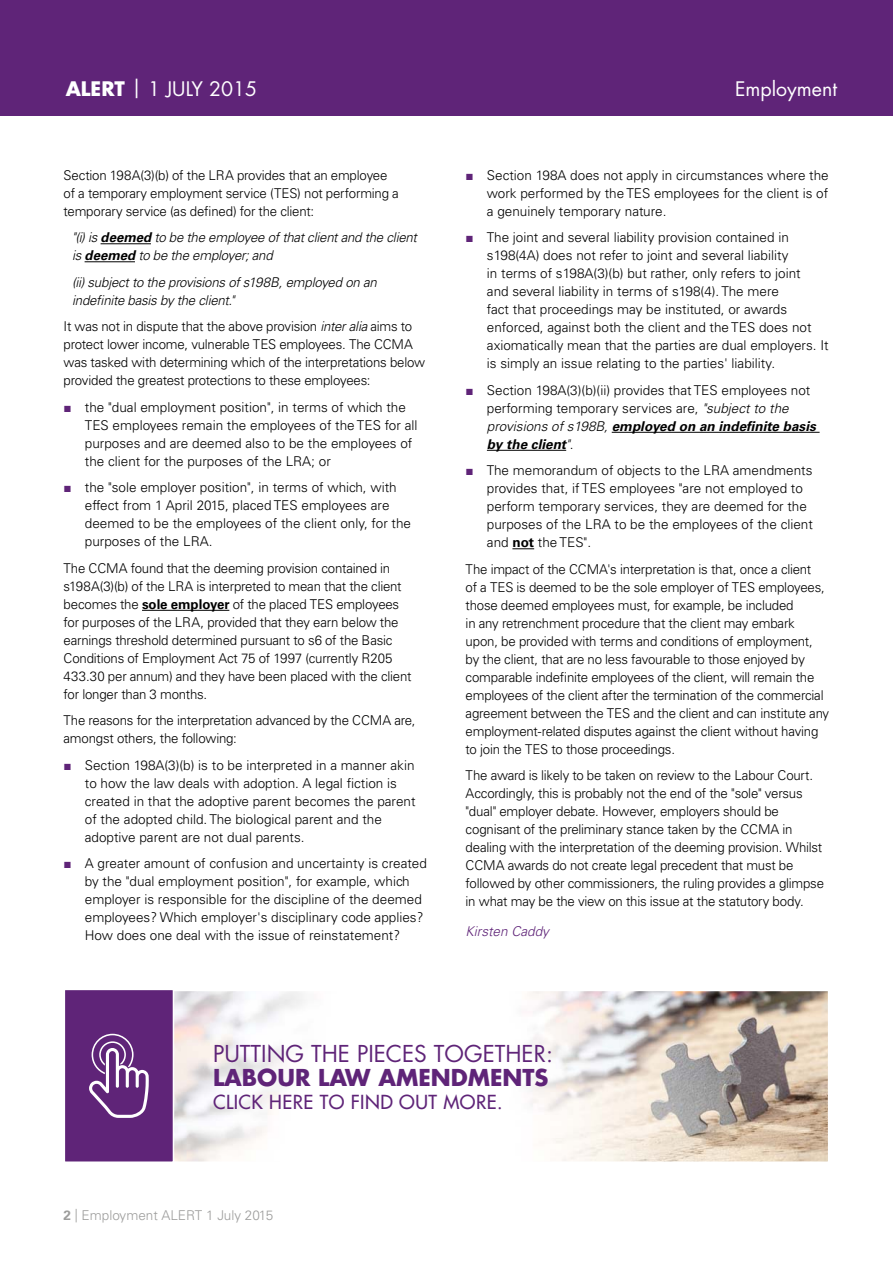
<style>
.page{position:relative;width:893px;height:1263px;background:#fff}
.page>*{position:absolute;margin:0;border:0;box-sizing:border-box;transform-origin:0 0}
.t1{font:22.65px "Futura Std";color:#5f2478}
.t2{font:700 22.65px "Futura Std";color:#5f2478}
.t3{font:19.5px "Futura Std";color:#fff}
.t4{font:500 18.9px "Futura Std";letter-spacing:.025em;color:#5f2478}
.t5{font:300 13.5px/18px "Univers LT Std";letter-spacing:-.01em;color:#000}
.t6{font:italic 300 13.5px/18px "Univers LT Std";letter-spacing:-.02em;color:#000}
.t7{font:300 13.5px "Univers LT Std";color:#9d9d9c}
.t8{font:italic 300 13.5px "Univers LT Std";color:#5f2478}
.s1{font-weight:700}
.s2{font-style:italic}
.s3{font-family:"Times New Roman";font-weight:400;color:#5f2478}
.s4{font-weight:700;font-style:italic}
</style>
<div class="page">
<div style="left:0;top:0;width:892px;height:116px;background:#5f2478"></div>
<hr style="left:101px;top:243px;width:50px;height:1px;background:#000">
<hr style="left:85px;top:261px;width:50px;height:1px;background:#000">
<hr style="left:142px;top:610px;width:87px;height:1px;background:#000">
<hr style="left:611px;top:432px;width:208px;height:1px;background:#000">
<hr style="left:487px;top:450px;width:79px;height:1px;background:#000">
<svg style="left:512px;top:548px;width:22px;height:1px"></svg>
<img style="left:174px;top:993px;width:652px;height:167px">
<div style="left:130px;top:990px;width:699px;height:173px;border:2px solid #fff"></div>
<div style="left:64px;top:989px;width:109px;height:173px;background:#5f2478"></div>
<div style="left:64px;top:989px;width:110px;height:174px;border:2px solid #fff"></div>
<svg style="left:89px;top:1034px;width:60px;height:84px"></svg>
<h2 class="t3" style="left:66px;top:80px;width:193px"><span class="s1">ALERT</span> | 1 JULY 2015</h2>
<h2 class="t3" style="left:735px;top:80px;width:103px">Employment</h2>
<p class="t5" style="left:64px;top:167px;width:337px">Section 198A(3)(b) of the LRA provides that an employee of a temporary employment service (TES) not performing a temporary service (as defined) for the client:</p>
<p class="t6" style="left:72px;top:229px;width:346px">"(i) is <span class="s1">deemed</span> to be the employee of that client and the client is <span class="s1">deemed</span> to be the employer; and</p>
<p class="t6" style="left:72px;top:274px;width:306px">(ii) subject to the provisions of s198B, employed on an indefinite basis by the client."</p>
<p class="t5" style="left:64px;top:318px;width:363px">It was not in dispute that the above provision <span class="s2">inter alia</span> aims to protect lower income, vulnerable TES employees. The CCMA was tasked with determining which of the interpretations below provided the greatest protections to these employees:</p>
<p class="t5" style="left:85px;top:399px;width:334px;text-indent:-21px"><span class="s3">■</span> the "dual employment position", in terms of which the TES employees remain the employees of the TES for all purposes and are deemed also to be the employees of the client for the purposes of the LRA; or</p>
<p class="t5" style="left:85px;top:480px;width:328px;text-indent:-21px"><span class="s3">■</span> the "sole employer position", in terms of which, with effect from 1 April 2015, placed TES employees are deemed to be the employees of the client only, for the purposes of the LRA.</p>
<p class="t5" style="left:64px;top:560px;width:349px">The CCMA found that the deeming provision contained in s198A(3)(b) of the LRA is interpreted to mean that the client becomes the <span class="s1">sole employer</span> of the placed TES employees for purposes of the LRA, provided that they earn below the earnings threshold determined pursuant to s6 of the Basic Conditions of Employment Act 75 of 1997 (currently R205<br>433.30 per annum) and they have been placed with the client for longer than 3 months.</p>
<p class="t5" style="left:64px;top:713px;width:353px">The reasons for the interpretation advanced by the CCMA are, amongst others, the following:</p>
<p class="t5" style="left:85px;top:757px;width:332px;text-indent:-21px"><span class="s3">■</span> Section 198A(3)(b) is to be interpreted in a manner akin to how the law deals with adoption. A legal fiction is created in that the adoptive parent becomes the parent of the adopted child. The biological parent and the adoptive parent are not dual parents.</p>
<p class="t5" style="left:85px;top:856px;width:343px;text-indent:-21px"><span class="s3">■</span> A greater amount of confusion and uncertainty is created by the "dual employment position", for example, which employer is responsible for the discipline of the deemed employees? Which employer's disciplinary code applies?<br>How does one deal with the issue of reinstatement?</p>
<p class="t5" style="left:487px;top:167px;width:343px;text-align:justify;text-indent:-21px"><span class="s3">■</span> Section 198A does not apply in circumstances where the work performed by the TES employees for the client is of a genuinely temporary nature.</p>
<p class="t5" style="left:487px;top:229px;width:343px;text-indent:-21px"><span class="s3">■</span> The joint and several liability provision contained in s198(4A) does not refer to joint and several liability<br>in terms of s198A(3)(b) but rather, only refers to joint<br>and several liability in terms of s198(4). The mere<br>fact that proceedings may be instituted, or awards enforced, against both the client and the TES does not axiomatically mean that the parties are dual employers. It is simply an issue relating to the parties' liability.</p>
<p class="t5" style="left:487px;top:382px;width:330px;text-indent:-21px"><span class="s3">■</span> Section 198A(3)(b)(ii) provides that TES employees not performing temporary services are, <span class="s2">"subject to the provisions of s198B,</span> <span class="s4">employed on an indefinite basis by the client</span><span class="s2">"</span>.</p>
<p class="t5" style="left:487px;top:462px;width:327px;text-indent:-21px"><span class="s3">■</span> The memorandum of objects to the LRA amendments provides that, if TES employees "are not employed to perform temporary services, they are deemed for the purposes of the LRA to be the employees of the client and <span class="s1">not</span> the TES".</p>
<p class="t5" style="left:465px;top:561px;width:365px">The impact of the CCMA's interpretation is that, once a client<br>of a TES is deemed to be the sole employer of TES employees, those deemed employees must, for example, be included<br>in any retrenchment procedure that the client may embark upon, be provided with terms and conditions of employment, by the client, that are no less favourable to those enjoyed by comparable indefinite employees of the client, will remain the employees of the client after the termination of the commercial agreement between the TES and the client and can institute any employment-related disputes against the client without having to join the TES to those proceedings.</p>
<p class="t5" style="left:465px;top:768px;width:360px">The award is likely to be taken on review to the Labour Court.<br>Accordingly, this is probably not the end of the "sole" versus "dual" employer debate. However, employers should be cognisant of the preliminary stance taken by the CCMA in dealing with the interpretation of the deeming provision. Whilst CCMA awards do not create legal precedent that must be followed by other commissioners, the ruling provides a glimpse in what may be the view on this issue at the statutory body.</p>
<p class="t8" style="left:465px;top:925px;width:85px">Kirsten Caddy</p>
<h1 class="t1" style="left:213px;top:1044px;width:341px">PUTTING THE PIECES TOGETHER:</h1>
<h1 class="t2" style="left:213px;top:1067px;width:337px">LABOUR LAW AMENDMENTS</h1>
<h3 class="t4" style="left:213px;top:1093px;width:291px">CLICK HERE TO FIND OUT MORE.</h3>
<p class="t7" style="left:64px;top:1209px;width:211px"><span class="s1">2</span> | Employment ALERT 1 July 2015</p>
</div>
